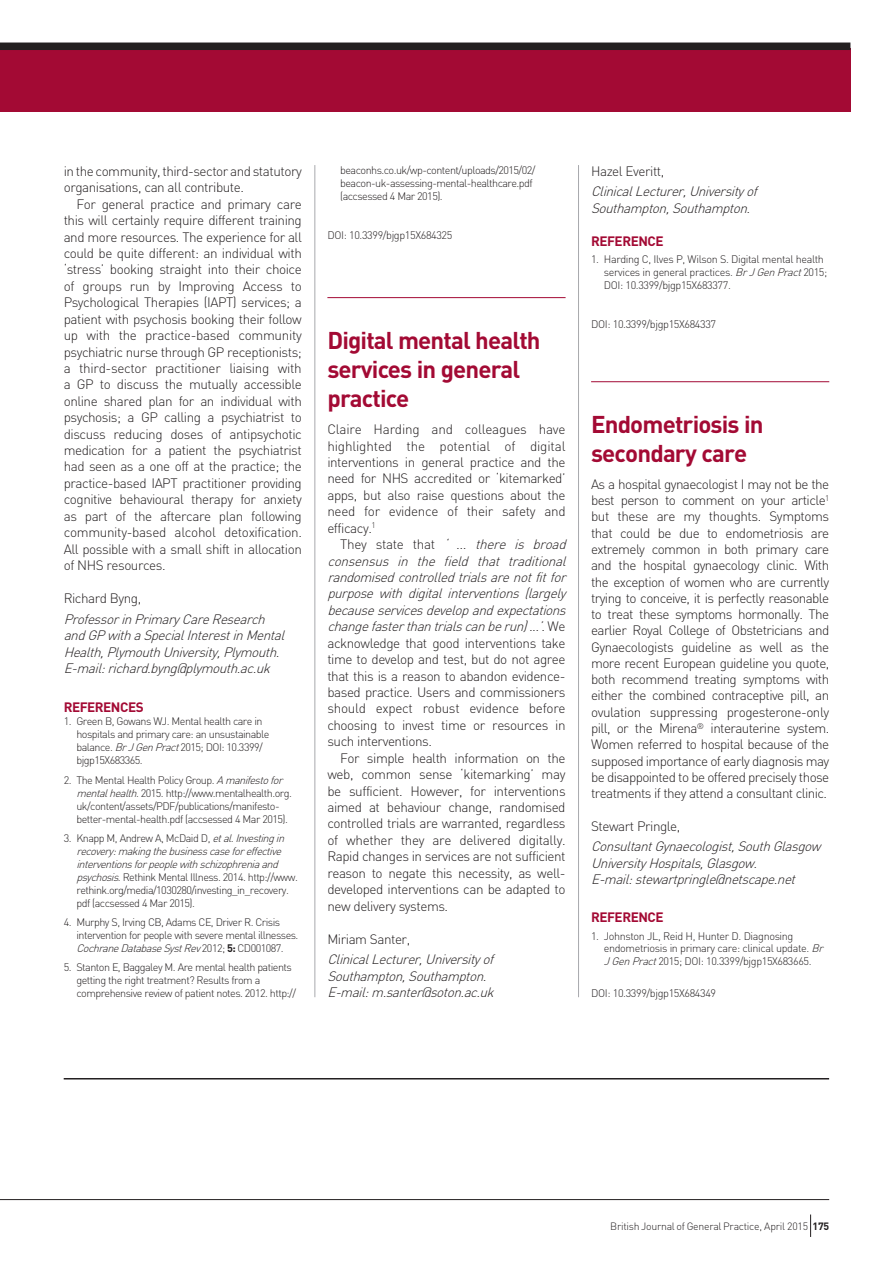
<style>
.page{position:relative;width:893px;height:1263px;background:#fff}
.page>*{position:absolute;margin:0;border:0;box-sizing:border-box;transform-origin:0 0}
.t1{font:700 24px/29px "DIN";letter-spacing:-.035em;color:#a30a34}
.t2{font:300 13.5px/16.5px "DIN";letter-spacing:-.035em;color:#231f20;text-align:justify}
.t3{font:italic 300 13.5px/16.4px "DIN";color:#231f20}
.t4{font:700 13.5px "DIN";letter-spacing:-.035em;color:#a30a34}
.t5{font:300 10.8px/12.9px "DIN";letter-spacing:-.05em;color:#231f20}
.t6{font:300 10.5px "DIN";letter-spacing:-.025em;color:#231f20}
.s1{font-style:italic}
.s2{font-weight:700}
</style>
<div class="page">
<div style="left:0;top:48px;width:850px;height:64px;background:#a30a34"></div>
<hr style="left:0;top:1199px;width:829px;height:1px;background:#231f20">
<svg style="left:810px;top:1214px;width:1px;height:23px"></svg>
<hr style="left:327px;top:297px;width:239px;height:1px;background:#a30a34">
<hr style="left:591px;top:381px;width:238px;height:1px;background:#a30a34">
<hr style="left:578px;top:165px;width:1px;height:832px;background:#a8a9ad">
<hr style="left:315px;top:165px;width:1px;height:832px;background:#a8a9ad">
<div style="left:0;top:43px;width:850px;height:7px;background:#231f20"></div>
<hr style="left:64px;top:1078px;width:765px;height:1px;background:#231f20">
<p class="t2" style="left:64px;top:163px;width:240px">in the community, third-sector and statutory organisations, can all contribute.</p>
<p class="t2" style="left:64px;top:196px;width:240px;text-indent:13px">For general practice and primary care this will certainly require different training and more resources. The experience for all could be quite different: an individual with ‘stress’ booking straight into their choice of groups run by Improving Access to Psychological Therapies (IAPT) services; a patient with psychosis booking their follow up with the practice-based community psychiatric nurse through GP receptionists; a third-sector practitioner liaising with a GP to discuss the mutually accessible online shared plan for an individual with psychosis; a GP calling a psychiatrist to discuss reducing doses of antipsychotic medication for a patient the psychiatrist had seen as a one off at the practice; the practice-based IAPT practitioner providing cognitive behavioural therapy for anxiety as part of the aftercare plan following community-based alcohol detoxification.<br>All possible with a small shift in allocation of NHS resources.</p>
<p class="t2" style="left:64px;top:590px;width:79px">Richard Byng,</p>
<p class="t3" style="left:64px;top:610px;width:226px">ProfessorinPrimaryCareResearch andGPwithaSpecialInterestinMental Health,PlymouthUniversity,Plymouth.<br>E-mail:richard.byng@plymouth.ac.uk</p>
<p class="t4" style="left:64px;top:699px;width:81px">References</p>
<p class="t5" style="left:76px;top:715px;width:194px;text-indent:-13px">1. Green B, Gowans WJ. Mental health care in hospitals and primary care: an unsustainable balance. <span class="s1">BrJGenPract</span>2015; DOI: 10.3399/ bjgp15X683365.</p>
<p class="t5" style="left:76px;top:773px;width:217px;text-indent:-13px">2. The Mental Health Policy Group. <span class="s1">Amanifestofor mentalhealth</span>. 2015. http://www.mentalhealth.org. uk/content/assets/PDF/publications/manifesto&shy;better-mental-health.pdf (accsessed 4 Mar 2015).</p>
<p class="t5" style="left:76px;top:831px;width:223px;text-indent:-13px">3. Knapp M, Andrew A, McDaid D, <span class="s1">etal.Investingin recovery:makingthebusinesscaseforeffective interventionsforpeoplewithschizophreniaand psychosis</span>. Rethink Mental Illness. 2014. http://www. rethink.org/media/1030280/investing_in_recovery. pdf (accsessed 4 Mar 2015).</p>
<p class="t5" style="left:76px;top:915px;width:223px;text-indent:-13px">4. Murphy S, Irving CB, Adams CE, Driver R. Crisis intervention for people with severe mental illnesses.<br><span class="s1">CochraneDatabaseSystRev</span>2 0 1 2 ; <span class="s2">5 :</span> C D 0 0 1 0 8 7 .</p>
<p class="t5" style="left:76px;top:961px;width:221px;text-indent:-13px">5. Stanton E, Baggaley M. Are mental health patients getting the right treatment? Results from a comprehensive review of patient notes. 2012. http://</p>
<p class="t5" style="left:340px;top:163px;width:197px">beaconhs.co.uk/wp-content/uploads/2015/02/ beacon-uk-assessing-mental-healthcare.pdf (accsessed 4 Mar 2015).</p>
<p class="t5" style="left:327px;top:229px;width:127px">DOI: 10.3399/bjgp15X684325</p>
<h1 class="t1" style="left:327px;top:325px;width:215px">Digital mental health services in general practice</h1>
<p class="t2" style="left:327px;top:421px;width:240px">Claire Harding and colleagues have highlighted the potential of digital interventions in general practice and the need for NHS accredited or ‘kitemarked’ apps, but also raise questions about the need for evidence of their safety and efficacy.<sup>1</sup></p>
<p class="t2" style="left:327px;top:536px;width:244px;text-align:left;text-indent:13px">Th ey sta te t h a t <span class="s1">‘ ... there is broad consensus in the field that traditional randomisedcontrolledtrialsarenotfitfor purpose with digital interventions (largely becauseservicesdevelopandexpectations changefasterthantrialscanberun)...’</span>. W e acknowledge that good interventions take time to develop and test, but do not agree that this is a reason to abandon evidence&shy;based practice. Users and commissioners should expect robust evidence before choosing to invest time or resources in such interventions.</p>
<p class="t2" style="left:327px;top:749px;width:240px;text-indent:13px">For simple health information on the web, common sense ‘kitemarking’ may be sufficient. However, for interventions aimed at behaviour change, randomised controlled trials are warranted, regardless of whether they are delivered digitally.<br>Rapid changes in services are not sufficient reason to negate this necessity, as well&shy;developed interventions can be adapted to new delivery systems.</p>
<p class="t2" style="left:327px;top:930px;width:84px">Miriam Santer,</p>
<p class="t3" style="left:327px;top:951px;width:172px">ClinicalLecturer,Universityof<br>Southampton,Southampton.<br>E-mail:m.santer@soton.ac.uk</p>
<p class="t2" style="left:591px;top:163px;width:75px">Hazel Everitt,</p>
<p class="t3" style="left:591px;top:183px;width:172px">ClinicalLecturer,Universityof<br>Southampton,Southampton.</p>
<p class="t4" style="left:591px;top:233px;width:74px">Reference</p>
<p class="t5" style="left:604px;top:253px;width:225px;text-indent:-13px">1. Harding C, Ilves P, Wilson S. Digital mental health services in general practices. <span class="s1">BrJGenPract</span>2015;<br>DOI: 10.3399/bjgp15X683377.</p>
<p class="t5" style="left:591px;top:317px;width:127px">DOI: 10.3399/bjgp15X684337</p>
<h1 class="t1" style="left:591px;top:409px;width:174px">Endometriosis in secondary care</h1>
<p class="t2" style="left:591px;top:476px;width:240px">As a hospital gynaecologist I may not be the best person to comment on your article<sup>1 </sup>but these are my thoughts. Symptoms that could be due to endometriosis are extremely common in both primary care and the hospital gynaecology clinic. With the exception of women who are currently trying to conceive, it is perfectly reasonable to treat these symptoms hormonally. The earlier Royal College of Obstetricians and Gynaecologists guideline as well as the more recent European guideline you quote, both recommend treating symptoms with either the combined contraceptive pill, an ovulation suppressing progesterone-only pill, or the Mirena<sup>®</sup> interauterine system.<br>Women referred to hospital because of the supposed importance of early diagnosis may be disappointed to be offered precisely those treatments if they attend a consultant clinic.</p>
<p class="t2" style="left:591px;top:817px;width:91px">Stewart Pringle,</p>
<p class="t3" style="left:591px;top:838px;width:235px">ConsultantGynaecologist,SouthGlasgow<br>UniversityHospitals,Glasgow.<br>E-mail:stewartpringle@netscape.net</p>
<p class="t4" style="left:591px;top:909px;width:74px">Reference</p>
<p class="t5" style="left:604px;top:929px;width:224px;text-indent:-13px">1. Johnston JL, Reid H, Hunter D. Diagnosing endometriosis in primary care: clinical update. <span class="s1">Br<br>JGenPract</span>2015; DOI: 10.3399/bjgp15X683665.</p>
<p class="t5" style="left:591px;top:987px;width:127px">DOI: 10.3399/bjgp15X684349</p>
<p class="t6" style="left:610px;top:1219px;width:220px">British Journal of General Practice, April 2015 <span class="s2">175</span></p>
</div>
